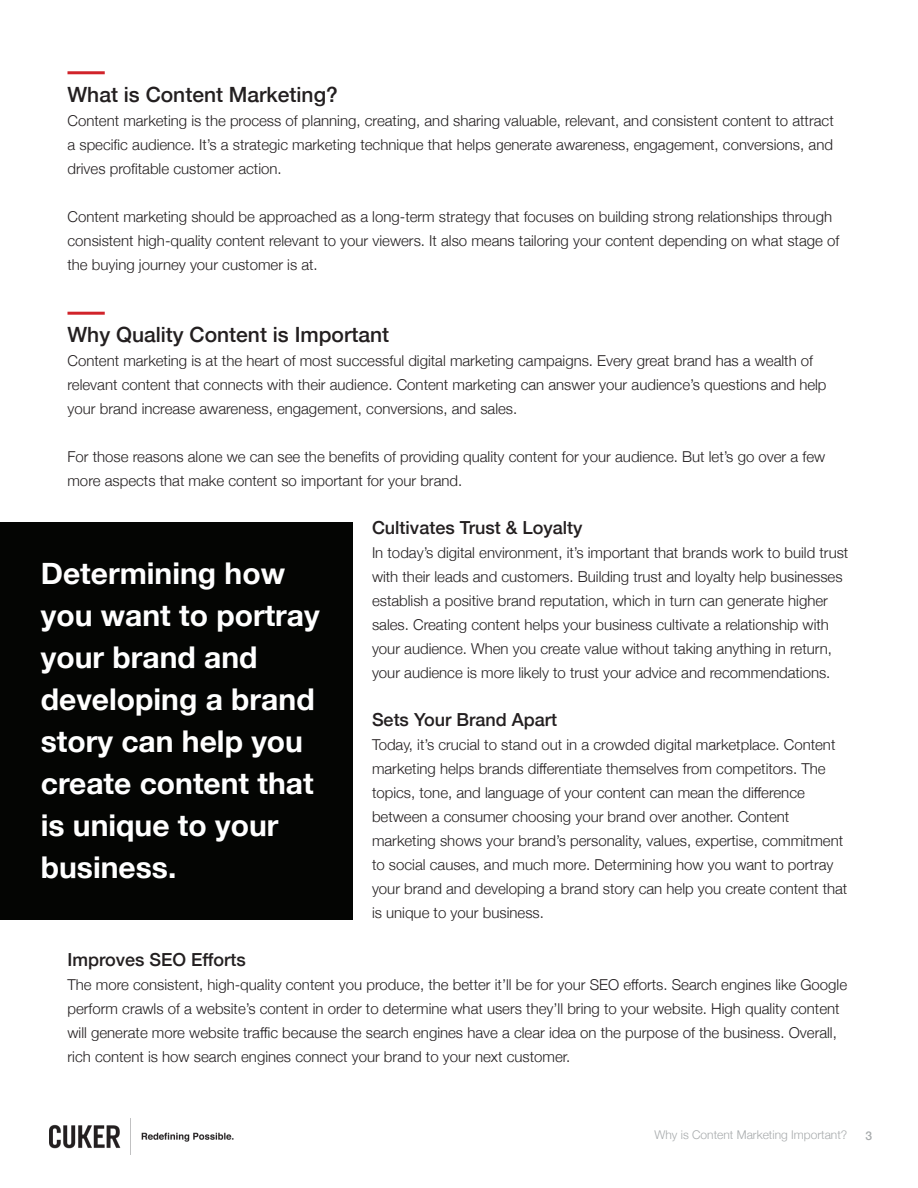
<style>
.page{position:relative;width:918px;height:1188px;background:#fff}
.page>*{position:absolute;margin:0;border:0;box-sizing:border-box;transform-origin:0 0}
.t1{font:700 30px/42px "Helvetica Neue";color:#fff}
.t2{font:500 21px "Helvetica Neue";color:#231f20}
.t3{font:500 18px "Helvetica Neue";color:#231f20}
.t4{font:300 15px/24px "Helvetica Neue";color:#231f20}
.t5{font:300 12px "Helvetica Neue";color:#a7aaac}
.t6{font:500 12px "Helvetica Neue";color:#a7aaac}
</style>
<div class="page">
<img style="left:50px;top:1118px;width:183px;height:37px">
<hr style="left:68px;top:312px;width:37px;height:3px;background:#d1232a">
<div style="left:0;top:523px;width:352px;height:397px;background:#040503"></div>
<hr style="left:68px;top:71px;width:37px;height:3px;background:#d1232a">
<p class="t2" style="left:68px;top:77px;width:272px">What is Content Marketing?</p>
<p class="t4" style="left:68px;top:107px;width:768px;text-align:justify">Content marketing is the process of planning, creating, and sharing valuable, relevant, and consistent content to attract a specific audience. It’s a strategic marketing technique that helps generate awareness, engagement, conversions, and drives profitable customer action.</p>
<p class="t4" style="left:68px;top:203px;width:773px">Content marketing should be approached as a long-term strategy that focuses on building strong relationships through consistent high-quality content relevant to your viewers. It also means tailoring your content depending on what stage of the buying journey your customer is at.</p>
<p class="t2" style="left:68px;top:317px;width:323px">Why Quality Content is Important</p>
<p class="t4" style="left:68px;top:347px;width:761px">Content marketing is at the heart of most successful digital marketing campaigns. Every great brand has a wealth of relevant content that connects with their audience. Content marketing can answer your audience’s questions and help your brand increase awareness, engagement, conversions, and sales.</p>
<p class="t4" style="left:68px;top:443px;width:759px">For those reasons alone we can see the benefits of providing quality content for your audience. But let’s go over a few more aspects that make content so important for your brand.</p>
<p class="t3" style="left:372px;top:513px;width:212px">Cultivates Trust &amp; Loyalty</p>
<p class="t4" style="left:372px;top:539px;width:478px">In today’s digital environment, it’s important that brands work to build trust with their leads and customers. Building trust and loyalty help businesses establish a positive brand reputation, which in turn can generate higher sales. Creating content helps your business cultivate a relationship with your audience. When you create value without taking anything in return, your audience is more likely to trust your advice and recommendations.</p>
<p class="t3" style="left:372px;top:705px;width:187px">Sets Your Brand Apart</p>
<p class="t4" style="left:372px;top:731px;width:477px">Today, it’s crucial to stand out in a crowded digital marketplace. Content marketing helps brands differentiate themselves from competitors. The topics, tone, and language of your content can mean the difference between a consumer choosing your brand over another. Content marketing shows your brand’s personality, values, expertise, commitment to social causes, and much more. Determining how you want to portray your brand and developing a brand story can help you create content that is unique to your business.</p>
<p class="t3" style="left:68px;top:945px;width:180px">Improves SEO Efforts</p>
<p class="t4" style="left:68px;top:971px;width:781px">The more consistent, high-quality content you produce, the better it’ll be for your SEO efforts. Search engines like Google perform crawls of a website’s content in order to determine what users they’ll bring to your website. High quality content will generate more website traffic because the search engines have a clear idea on the purpose of the business. Overall, rich content is how search engines connect your brand to your next customer.</p>
<p class="t1" style="left:41px;top:553px;width:280px">Determining how you want to portray your brand and developing a brand story can help you create content that is unique to your business.</p>
<p class="t5" style="left:655px;top:1125px;width:194px">Why is Content Marketing Important?</p>
<p class="t6" style="left:866px;top:1126px;width:8px">3</p>
</div>
